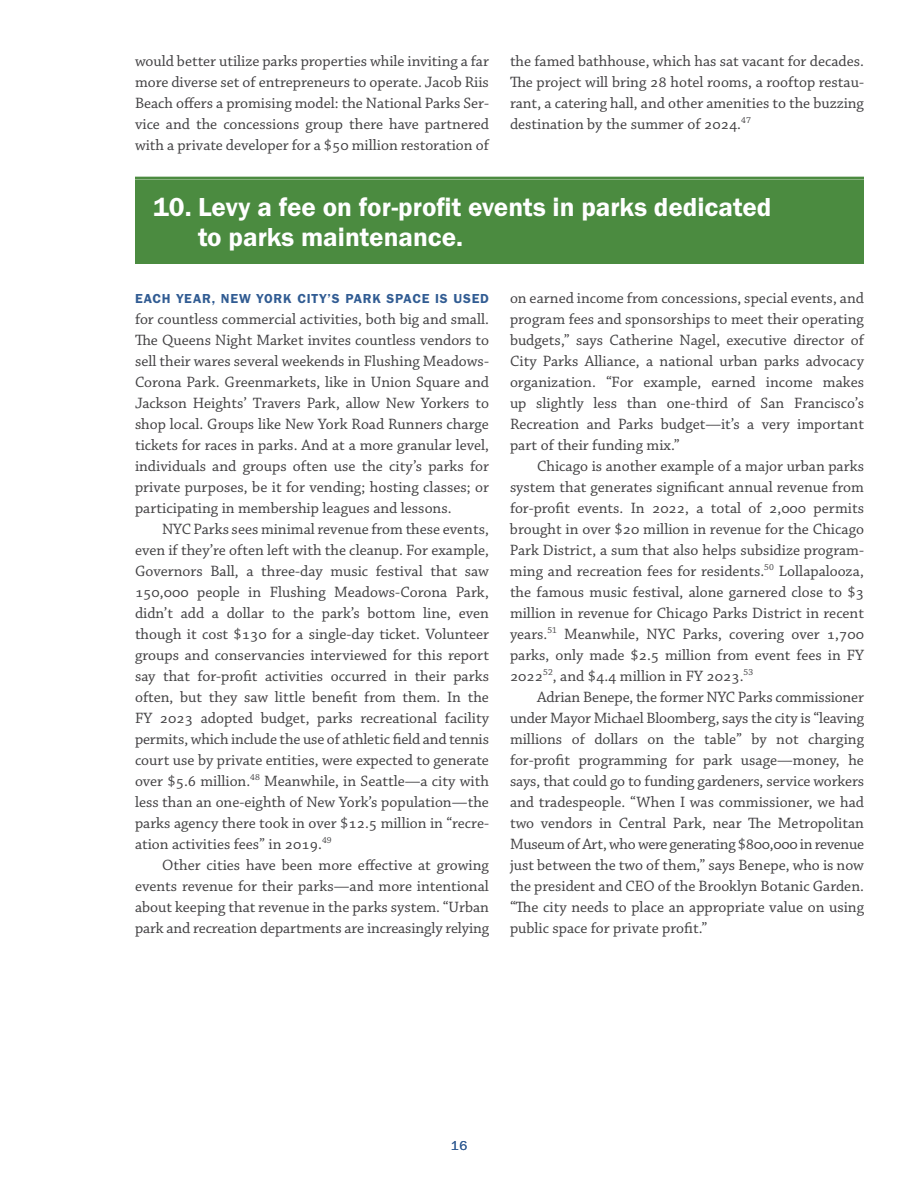
<style>
.page{position:relative;width:918px;height:1188px;background:#fff}
.page>*{position:absolute;margin:0;border:0;box-sizing:border-box;transform-origin:0 0}
.IDEA_SUBHEAD{font:27px/30px "Franklin Gothic URW Dem";color:#fff}
.CUF_Body_Copy{font:15.75px/21px "Chaparral Pro";color:#414042;text-align:justify}
.CUF_Body_Copy_1st{font:15.75px/21px "Chaparral Pro";color:#414042;text-align:justify}
.CUF_Body_Copy_1st-2{font:13.5px "Franklin Gothic URW Dem";letter-spacing:.06em;color:#315c93}
.t1{font:13.35px "Franklin Gothic URW Boo";color:#315c93}
</style>
<div class="page">
<div style="left:135px;top:180px;width:729px;height:84px;background:#4b8b40"></div>
<hr style="left:135px;top:177px;width:729px;height:3px;background:#4b8b40">
<p class="CUF_Body_Copy" style="left:135px;top:51px;width:356px">would better utilize parks properties while inviting a far more diverse set of entrepreneurs to operate. Jacob Riis Beach offers a promising model: the National Parks Ser&shy;vice and the concessions group there have partnered with a private developer for a $50 million restoration of</p>
<p class="CUF_Body_Copy" style="left:510px;top:51px;width:356px">the famed bathhouse, which has sat vacant for decades.<br>The project will bring 28 hotel rooms, a rooftop restau&shy;rant, a catering hall, and other amenities to the buzzing destination by the summer of 2024.<sup>47</sup></p>
<p class="IDEA_SUBHEAD" style="left:198px;top:191px;width:575px;text-indent:-45px">10. Levy a fee on for-profit events in parks dedicated to parks maintenance.</p>
<p class="CUF_Body_Copy_1st-2" style="left:135px;top:290px;width:355px">EACH YEAR, NEW YORK CITY’S PARK SPACE IS USED</p>
<p class="CUF_Body_Copy_1st" style="left:135px;top:309px;width:356px">for countless commercial activities, both big and small.<br>The Queens Night Market invites countless vendors to sell their wares several weekends in Flushing Meadows-Corona Park. Greenmarkets, like in Union Square and Jackson Heights’ Travers Park, allow New Yorkers to shop local. Groups like New York Road Runners charge tickets for races in parks. And at a more granular level, individuals and groups often use the city’s parks for private purposes, be it for vending; hosting classes; or participating in membership leagues and lessons.</p>
<p class="CUF_Body_Copy" style="left:135px;top:519px;width:356px;text-indent:27px">NYC Parks sees minimal revenue from these events, even if they’re often left with the cleanup. For example, Governors Ball, a three-day music festival that saw 150,000 people in Flushing Meadows-Corona Park, didn’t add a dollar to the park’s bottom line, even though it cost $130 for a single-day ticket. Volunteer groups and conservancies interviewed for this report say that for-profit activities occurred in their parks often, but they saw little benefit from them. In the FY 2023 adopted budget, parks recreational facility permits, which include the use of athletic field and tennis court use by private entities, were expected to generate over $5.6 million.<sup>48</sup> Meanwhile, in Seattle—a city with less than an one-eighth of New York’s population—the parks agency there took in over $12.5 million in “recre&shy;ation activities fees” in 2019.<sup>49</sup></p>
<p class="CUF_Body_Copy" style="left:135px;top:855px;width:356px;text-indent:27px">Other cities have been more effective at growing events revenue for their parks—and more intentional about keeping that revenue in the parks system. “Urban park and recreation departments are increasingly relying</p>
<p class="CUF_Body_Copy" style="left:510px;top:288px;width:356px">on earned income from concessions, special events, and program fees and sponsorships to meet their operating budgets,” says Catherine Nagel, executive director of City Parks Alliance, a national urban parks advocacy organization. “For example, earned income makes up slightly less than one-third of San Francisco’s Recreation and Parks budget—it’s a very important part of their funding mix.”</p>
<p class="CUF_Body_Copy" style="left:510px;top:456px;width:356px;text-indent:27px">Chicago is another example of a major urban parks system that generates significant annual revenue from for-profit events. In 2022, a total of 2,000 permits brought in over $20 million in revenue for the Chicago Park District, a sum that also helps subsidize program&shy;ming and recreation fees for residents.<sup>50</sup> Lollapalooza, the famous music festival, alone garnered close to $3 million in revenue for Chicago Parks District in recent years.<sup>51</sup> Meanwhile, NYC Parks, covering over 1,700 parks, only made $2.5 million from event fees in FY 2022<sup>52</sup>, and $4.4 million in FY 2023.<sup>53</sup></p>
<p class="CUF_Body_Copy" style="left:510px;top:687px;width:356px;text-indent:27px">Adrian Benepe, the former NYC Parks commissioner under Mayor Michael Bloomberg, says the city is “leaving millions of dollars on the table” by not charging for-profit programming for park usage—money, he says, that could go to funding gardeners, service workers and tradespeople. “When I was commissioner, we had two vendors in Central Park, near The Metropolitan Museum of Art, who were generating $800,000 in revenue just between the two of them,” says Benepe, who is now the president and CEO of the Brooklyn Botanic Garden. “The city needs to place an appropriate value on using public space for private profit.”</p>
<p class="t1" style="left:451px;top:1138px;width:18px">16</p>
</div>
